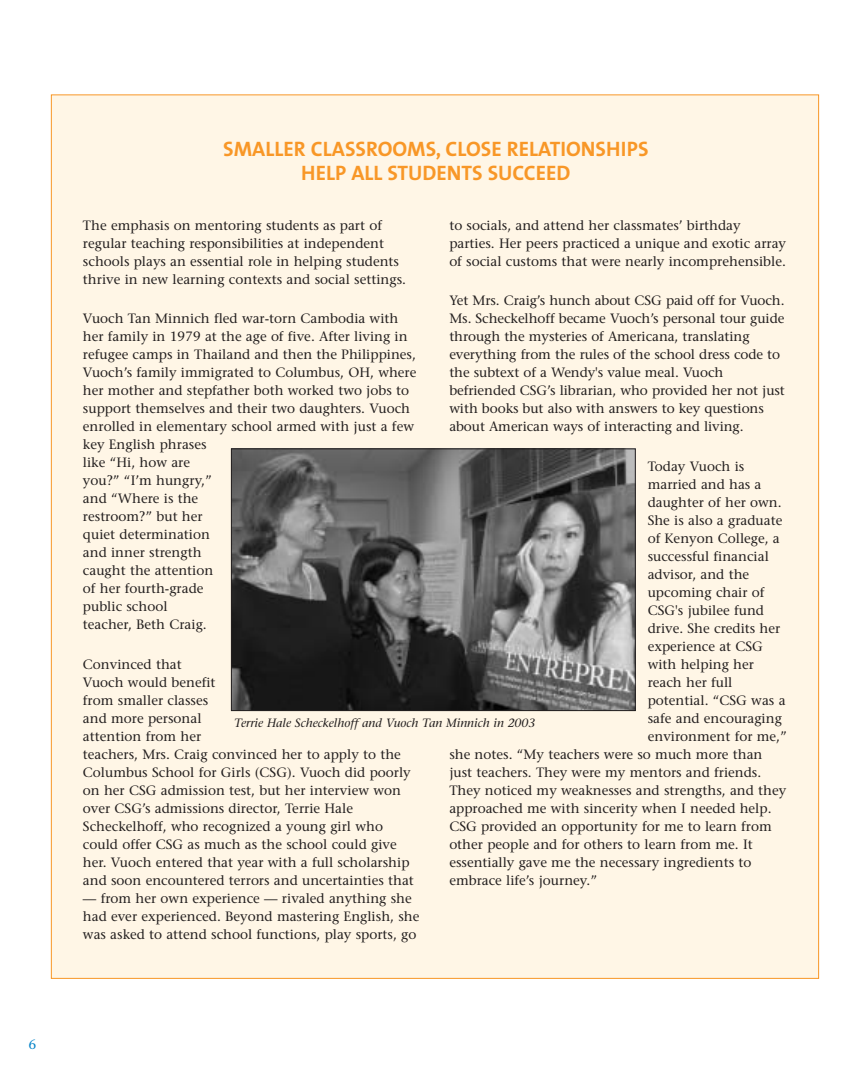
<style>
.page{position:relative;width:864px;height:1080px;background:#fff}
.page>*{position:absolute;margin:0;border:0;box-sizing:border-box;transform-origin:0 0}
.t1{font:700 21px/24px "The Sans";color:#f89727;text-align:center}
.t2{font:13.5px/18px "Stone Serif";color:#231f1f}
.t3{font:13.5px "Stone Serif";color:#0081c7}
.t4{font:italic 12px "Stone Serif";color:#231f1f}
</style>
<div class="page">
<div style="left:51px;top:95px;width:768px;height:883px;background:#fff6e6"></div>
<img style="left:233px;top:450px;width:401px;height:259px">
<div style="left:231px;top:448px;width:405px;height:263px;border:1px solid #231f1f"></div>
<p class="t3" style="left:28px;top:1039px;width:9px">6</p>
<h1 class="t1" style="left:223px;top:140px;width:427px">SMALLER CLASSROOMS, CLOSE RELATIONSHIPS<br>HELP ALL STUDENTS SUCCEED</h1>
<p class="t2" style="left:83px;top:217px;width:325px">The emphasis on mentoring students as part of regular teaching responsibilities at independent schools plays an essential role in helping students thrive in new learning contexts and social settings.</p>
<p class="t2" style="left:83px;top:311px;width:335px">Vuoch Tan Minnich fled war-torn Cambodia with her family in 1979 at the age of five. After living in refugee camps in Thailand and then the Philippines,<br>Vuoch’s family immigrated to Columbus, OH, where her mother and stepfather both worked two jobs to support themselves and their two daughters. Vuoch enrolled in elementary school armed with just a few key English phrases<br>like “Hi, how are<br>you?” “I’m hungry,”<br>and “Where is the<br>restroom?” but her<br>quiet determination<br>and inner strength<br>caught the attention<br>of her fourth-grade<br>public school<br>teacher, Beth Craig.</p>
<p class="t2" style="left:83px;top:657px;width:332px">Convinced that<br>Vuoch would benefit<br>from smaller classes<br>and more personal<br>attention from her<br>teachers, Mrs. Craig convinced her to apply to the Columbus School for Girls (CSG). Vuoch did poorly on her CSG admission test, but her interview won over CSG’s admissions director, Terrie Hale Scheckelhoff, who recognized a young girl who could offer CSG as much as the school could give her. Vuoch entered that year with a full scholarship and soon encountered terrors and uncertainties that</p>
<p class="t2" style="left:83px;top:891px;width:338px">— from her own experience — rivaled anything she had ever experienced. Beyond mastering English, she was asked to attend school functions, play sports, go</p>
<p class="t2" style="left:449px;top:217px;width:338px">to socials, and attend her classmates’ birthday parties. Her peers practiced a unique and exotic array of social customs that were nearly incomprehensible.</p>
<p class="t2" style="left:449px;top:293px;width:337px">Yet Mrs. Craig’s hunch about CSG paid off for Vuoch.<br>Ms. Scheckelhoff became Vuoch’s personal tour guide through the mysteries of Americana, translating everything from the rules of the school dress code to the subtext of a Wendy's value meal. Vuoch befriended CSG’s librarian, who provided her not just with books but also with answers to key questions about American ways of interacting and living.</p>
<p class="t2" style="left:648px;top:459px;width:98px">Today Vuoch is</p>
<p class="t2" style="left:648px;top:477px;width:115px">married and has a</p>
<p class="t2" style="left:648px;top:495px;width:135px">daughter of her own.</p>
<p class="t2" style="left:648px;top:513px;width:136px">She is also a graduate</p>
<p class="t2" style="left:648px;top:531px;width:134px">of Kenyon College, a</p>
<p class="t2" style="left:648px;top:549px;width:123px">successful financial</p>
<p class="t2" style="left:648px;top:567px;width:103px">advisor, and the</p>
<p class="t2" style="left:648px;top:585px;width:118px">upcoming chair of</p>
<p class="t2" style="left:648px;top:603px;width:118px">CSG's jubilee fund</p>
<p class="t2" style="left:648px;top:621px;width:134px">drive. She credits her</p>
<p class="t2" style="left:648px;top:639px;width:117px">experience at CSG</p>
<p class="t2" style="left:648px;top:657px;width:108px">with helping her</p>
<p class="t2" style="left:648px;top:675px;width:86px">reach her full</p>
<p class="t2" style="left:648px;top:693px;width:139px">potential. “CSG was a</p>
<p class="t2" style="left:648px;top:711px;width:136px">safe and encouraging</p>
<p class="t2" style="left:648px;top:729px;width:141px">environment for me,”</p>
<p class="t2" style="left:449px;top:747px;width:315px">she notes. “My teachers were so much more than</p>
<p class="t2" style="left:449px;top:765px;width:313px">just teachers. They were my mentors and friends.</p>
<p class="t2" style="left:449px;top:783px;width:338px">They noticed my weaknesses and strengths, and they</p>
<p class="t2" style="left:449px;top:801px;width:324px">approached me with sincerity when I needed help.</p>
<p class="t2" style="left:449px;top:819px;width:324px">CSG provided an opportunity for me to learn from</p>
<p class="t2" style="left:449px;top:837px;width:305px">other people and for others to learn from me. It</p>
<p class="t2" style="left:449px;top:855px;width:304px">essentially gave me the necessary ingredients to</p>
<p class="t2" style="left:449px;top:873px;width:149px">embrace life’s journey.”</p>
<p class="t4" style="left:234px;top:718px;width:303px">Terrie Hale Scheckelhoff and Vuoch Tan Minnich in 2003</p>
</div>
